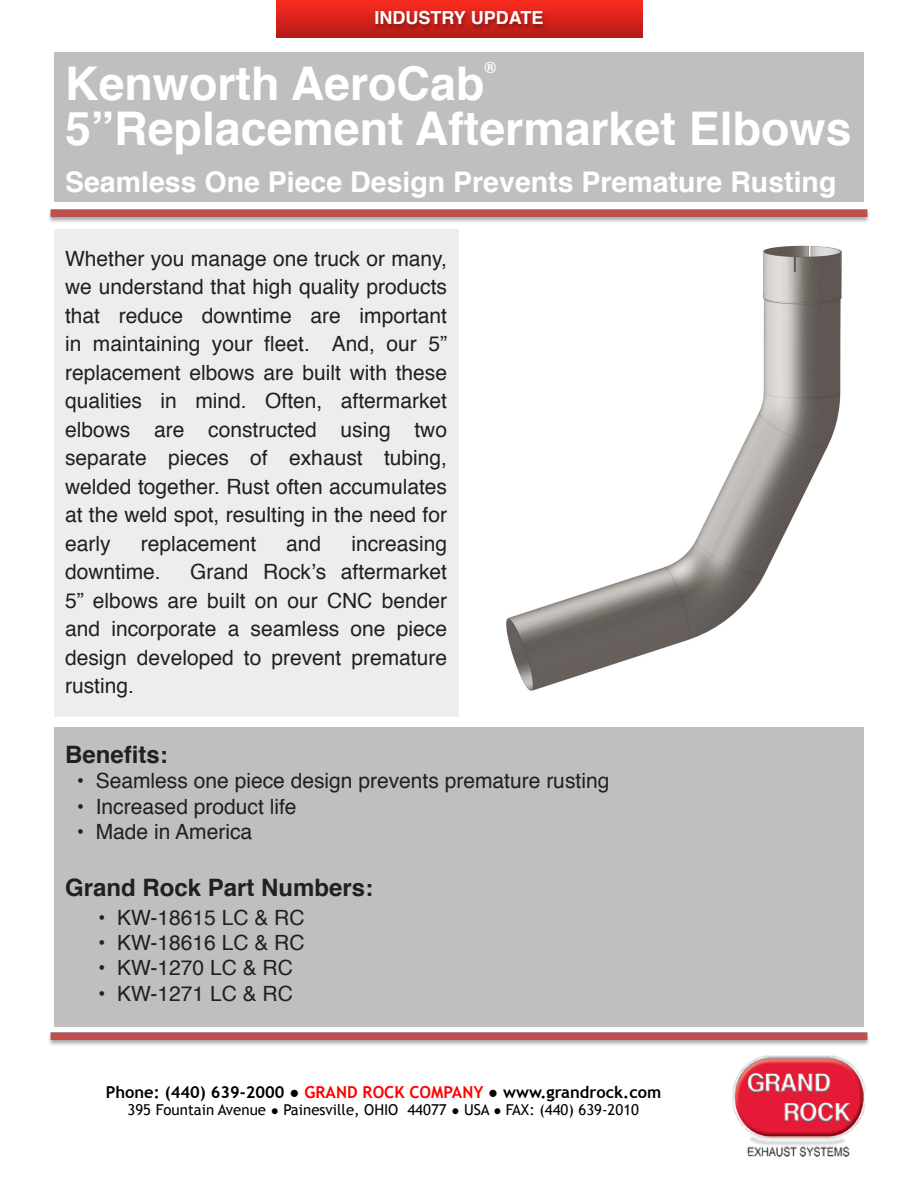
<style>
.page{position:relative;width:918px;height:1188px;background:#fff}
.page>*{position:absolute;margin:0;border:0;box-sizing:border-box;transform-origin:0 0}
.t1{font:700 46.5px "Helvetica";color:#fff}
.t2{font:700 28.5px "Helvetica";color:#fff}
.t3{font:700 24px "Helvetica";color:#231f20}
.t4{font:21px/28.5px "Helvetica";color:#231f20;text-align:justify}
.t5{font:700 18px "Helvetica";color:#fff}
.t6{font:700 16.5px "Trebuchet MS";color:#000}
.t7{font:700 15.75px "Helvetica";color:#fff}
.t8{font:15px "Trebuchet MS";color:#000}
.s1{font-weight:400}
.s2{color:#f00}
.s3{font-size:13.5px}
</style>
<div class="page">
<div style="left:54px;top:52px;width:810px;height:150px;background:#bfbfbf"></div>
<img style="left:49px;top:209px;width:820px;height:13px">
<div style="left:54px;top:230px;width:405px;height:487px;background:#ededed"></div>
<div style="left:54px;top:728px;width:810px;height:300px;background:#bfbfbf"></div>
<img style="left:49px;top:1032px;width:820px;height:13px">
<img style="left:732px;top:1055px;width:134px;height:102px">
<div style="left:276px;top:0;width:366px;height:38px;background:linear-gradient(to bottom,#fc2c21,#b41b17)"></div>
<img style="left:374px;top:9px;width:174px;height:23px">
<img style="left:506px;top:245px;width:336px;height:446px">
<p class="t5" style="left:375px;top:4px;width:170px">INDUSTRY UPDATE</p>
<p class="t1" style="left:65px;top:46px;width:421px">Kenworth AeroCab</p>
<p class="t7" style="left:485px;top:55px;width:13px">®</p>
<p class="t1" style="left:65px;top:91px;width:788px">5”Replacement Aftermarket Elbows</p>
<p class="t2" style="left:65px;top:159px;width:773px">Seamless One Piece Design Prevents Premature Rusting</p>
<p class="t4" style="left:65px;top:245px;width:384px">Whether you manage one truck or many, we understand that high quality products that reduce downtime are important in maintaining your fleet. And, our 5” replacement elbows are built with these qualities in mind. Often, aftermarket elbows are constructed using two separate pieces of exhaust tubing, welded together. Rust often accumulates at the weld spot, resulting in the need for early</p>
<p class="t4" style="left:141px;top:530px;width:117px">replacement</p>
<p class="t4" style="left:286px;top:530px;width:37px">and</p>
<p class="t4" style="left:351px;top:530px;width:97px">increasing</p>
<p class="t4" style="left:65px;top:558px;width:97px">downtime.</p>
<p class="t4" style="left:65px;top:558px;width:384px;text-indent:125px">Grand Rock’s aftermarket 5” elbows are built on our CNC bender and incorporate a seamless one piece design developed to prevent premature rusting.</p>
<p class="t3" style="left:65px;top:735px;width:104px">Benefits:</p>
<p class="t4" style="left:77px;top:767px;width:534px">• Seamless one piece design prevents premature rusting</p>
<p class="t4" style="left:77px;top:793px;width:221px">• Increased product life</p>
<p class="t4" style="left:77px;top:818px;width:177px">• Made in America</p>
<p class="t3" style="left:65px;top:869px;width:310px">Grand Rock Part Numbers:</p>
<p class="t4" style="left:98px;top:904px;width:208px">• KW-18615 LC &amp; RC</p>
<p class="t4" style="left:98px;top:929px;width:208px">• KW-18616 LC &amp; RC</p>
<p class="t4" style="left:98px;top:954px;width:196px">• KW-1270 LC &amp; RC</p>
<p class="t4" style="left:98px;top:980px;width:196px">• KW-1271 LC &amp; RC</p>
<p class="t6" style="left:106px;top:1082px;width:557px">Phone: (440) 639-2000 <span class="s1">●</span> <span class="s2">GRAND ROCK COMPANY</span> ● www.grandrock.com</p>
<p class="t8" style="left:128px;top:1100px;width:513px">395 Fountain Avenue <span class="s3">●</span> Painesville, OHIO 44077 <span class="s3">●</span> USA <span class="s3">●</span> FAX: (440) 639-2010</p>
</div>
